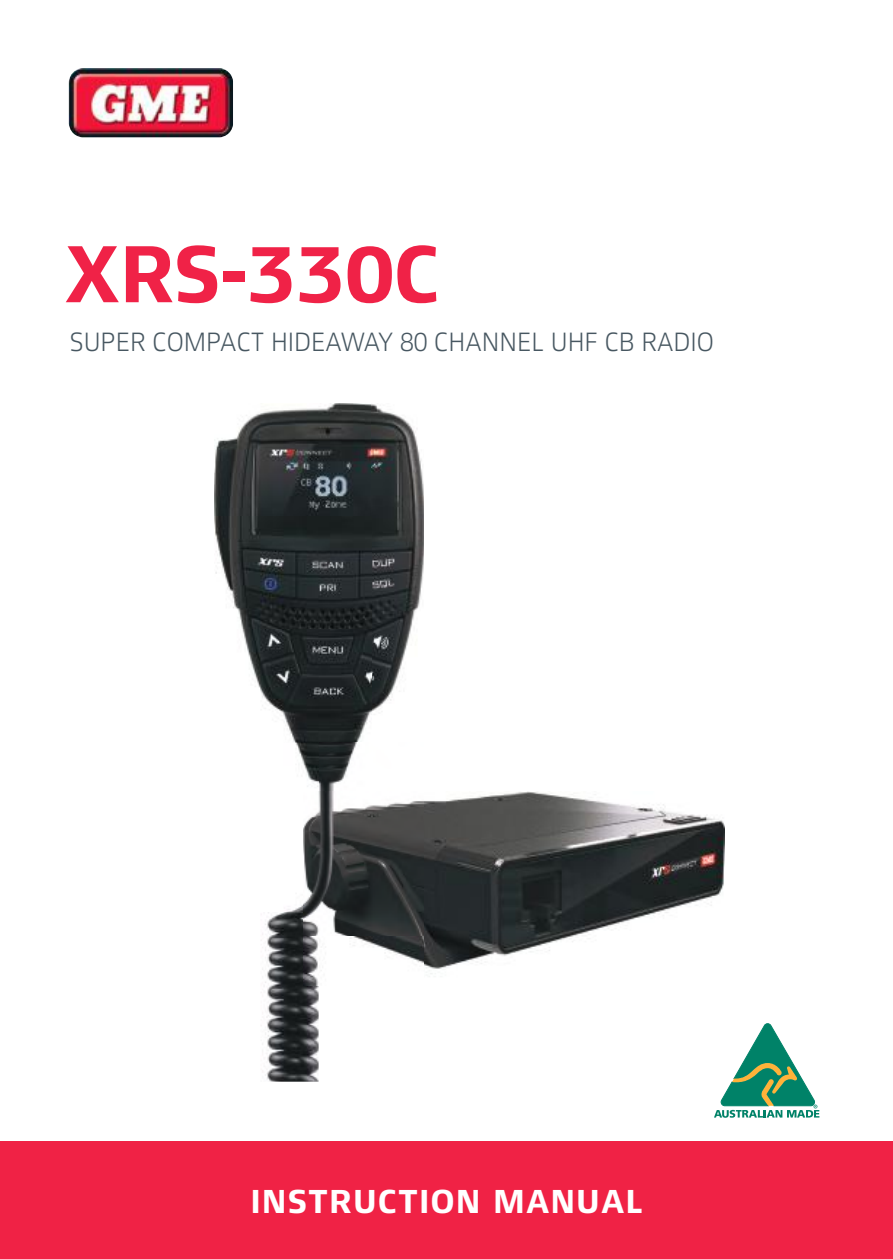
<style>
.page{position:relative;width:893px;height:1259px;background:#fff}
.page>*{position:absolute;margin:0;border:0;box-sizing:border-box;transform-origin:0 0}
.t1{font:700 82.2px "Xenois Sans Pro";letter-spacing:-.02em;color:#f02247}
.t2{font:700 33.9px "Xenois Sans Pro";letter-spacing:.03em;color:#fff}
.t3{font:300 27px "Xenois Sans Pro";letter-spacing:-.025em;color:#475761}
</style>
<div class="page">
<img style="left:69px;top:68px;width:164px;height:69px">
<div style="left:0;top:1141px;width:893px;height:118px;background:#f02245"></div>
<svg style="left:714px;top:1023px;width:106px;height:95px"></svg>
<img style="left:319px;top:792px;width:405px;height:182px">
<img style="left:215px;top:404px;width:209px;height:338px">
<img style="left:261px;top:742px;width:58px;height:339px">
<img style="left:319px;top:742px;width:38px;height:49px">
<h1 class="t1" style="left:63px;top:227px;width:378px">XRS-330C</h1>
<p class="t3" style="left:69px;top:327px;width:646px">SUPER COMPACT HIDEAWAY 80 CHANNEL UHF CB RADIO</p>
<p class="t2" style="left:250px;top:1182px;width:394px">INSTRUCTION MANUAL</p>
</div>
